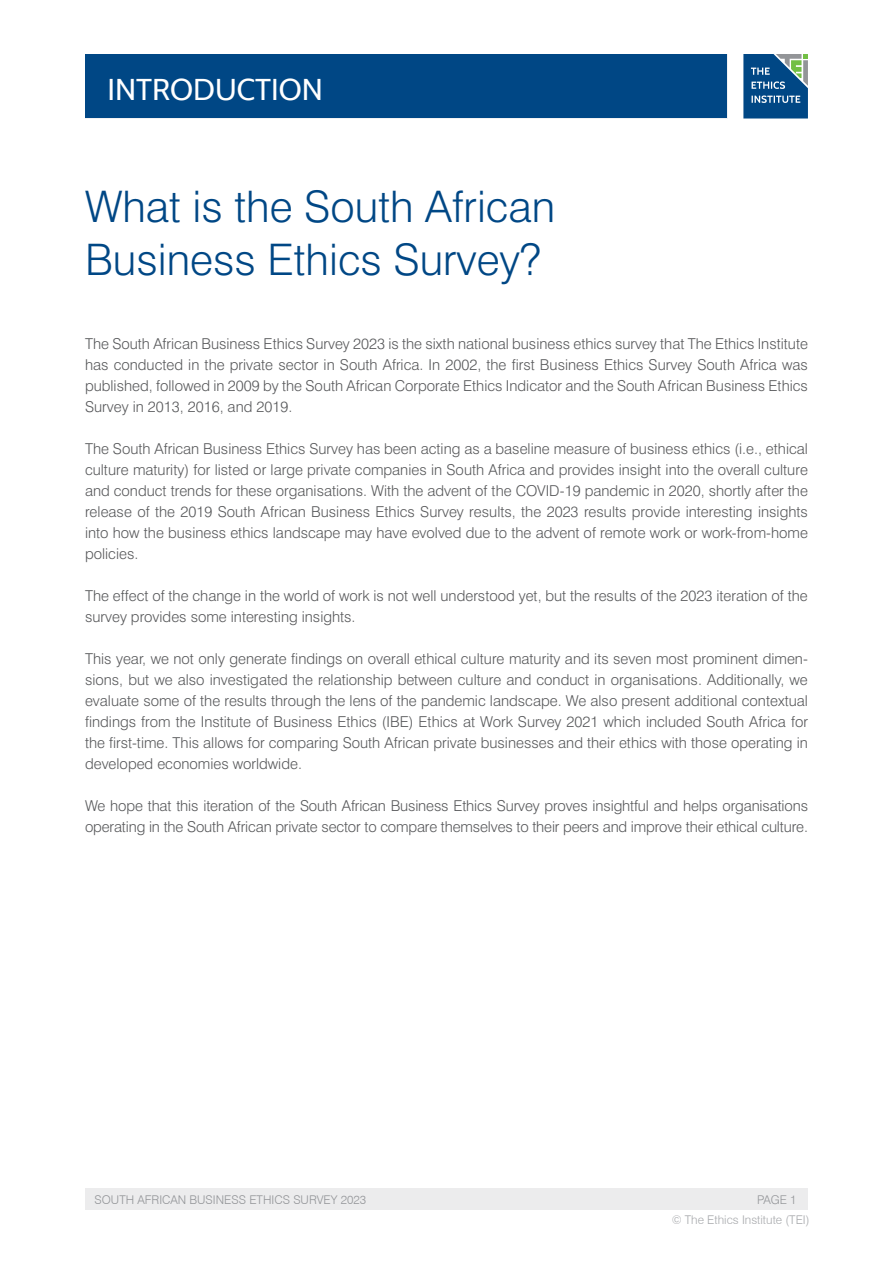
<style>
.page{position:relative;width:893px;height:1263px;background:#fff}
.page>*{position:absolute;margin:0;border:0;box-sizing:border-box;transform-origin:0 0}
.t1{font:300 43.5px/52.5px "Swiss 721";color:#004785}
.t2{font:30px "Cabin";color:#fff}
.t3{font:300 15px/21px "Swiss 721";color:#58595b;text-align:justify}
.t4{font:300 12px "Swiss 721 BT";color:#939598}
.t5{font:300 12px "Swiss 721 BT";color:#a7a9ac}
.t6{font:300 12px "Swiss 721";color:#939598}
</style>
<div class="page">
<div style="left:85px;top:1189px;width:723px;height:21px;background:#ececed"></div>
<svg style="left:743px;top:54px;width:65px;height:65px;background:#2e6893"></svg>
<div style="left:85px;top:54px;width:641px;height:64px;background:#004785"></div>
<h2 class="t2" style="left:107px;top:71px;width:217px">INTRODUCTION</h2>
<h1 class="t1" style="left:85px;top:180px;width:472px">What is the South African<br>Business Ethics Survey?</h1>
<p class="t3" style="left:85px;top:333px;width:724px">The South African Business Ethics Survey 2023 is the sixth national business ethics survey that The Ethics Institute has conducted in the private sector in South Africa. In 2002, the first Business Ethics Survey South Africa was published, followed in 2009 by the South African Corporate Ethics Indicator and the South African Business Ethics Survey in 2013, 2016, and 2019.</p>
<p class="t3" style="left:85px;top:438px;width:724px">The South African Business Ethics Survey has been acting as a baseline measure of business ethics (i.e., ethical culture maturity) for listed or large private companies in South Africa and provides insight into the overall culture and conduct trends for these organisations. With the advent of the COVID-19 pandemic in 2020, shortly after the release of the 2019 South African Business Ethics Survey results, the 2023 results provide interesting insights into how the business ethics landscape may have evolved due to the advent of remote work or work-from-home policies.</p>
<p class="t3" style="left:85px;top:585px;width:724px">The effect of the change in the world of work is not well understood yet, but the results of the 2023 iteration of the survey provides some interesting insights.</p>
<p class="t3" style="left:85px;top:648px;width:724px">This year, we not only generate findings on overall ethical culture maturity and its seven most prominent dimen&shy;sions, but we also investigated the relationship between culture and conduct in organisations. Additionally, we evaluate some of the results through the lens of the pandemic landscape. We also present additional contextual findings from the Institute of Business Ethics (IBE) Ethics at Work Survey 2021 which included South Africa for the first-time. This allows for comparing South African private businesses and their ethics with those operating in developed economies worldwide.</p>
<p class="t3" style="left:85px;top:795px;width:724px">We hope that this iteration of the South African Business Ethics Survey proves insightful and helps organisations operating in the South African private sector to compare themselves to their peers and improve their ethical culture.</p>
<p class="t4" style="left:95px;top:1192px;width:273px">SOUTH AFRICAN BUSINESS ETHICS SURVEY 2023</p>
<p class="t6" style="left:757px;top:1192px;width:41px">PAGE 1</p>
<p class="t5" style="left:672px;top:1212px;width:139px">© The Ethics Institute (TEI)</p>
</div>
